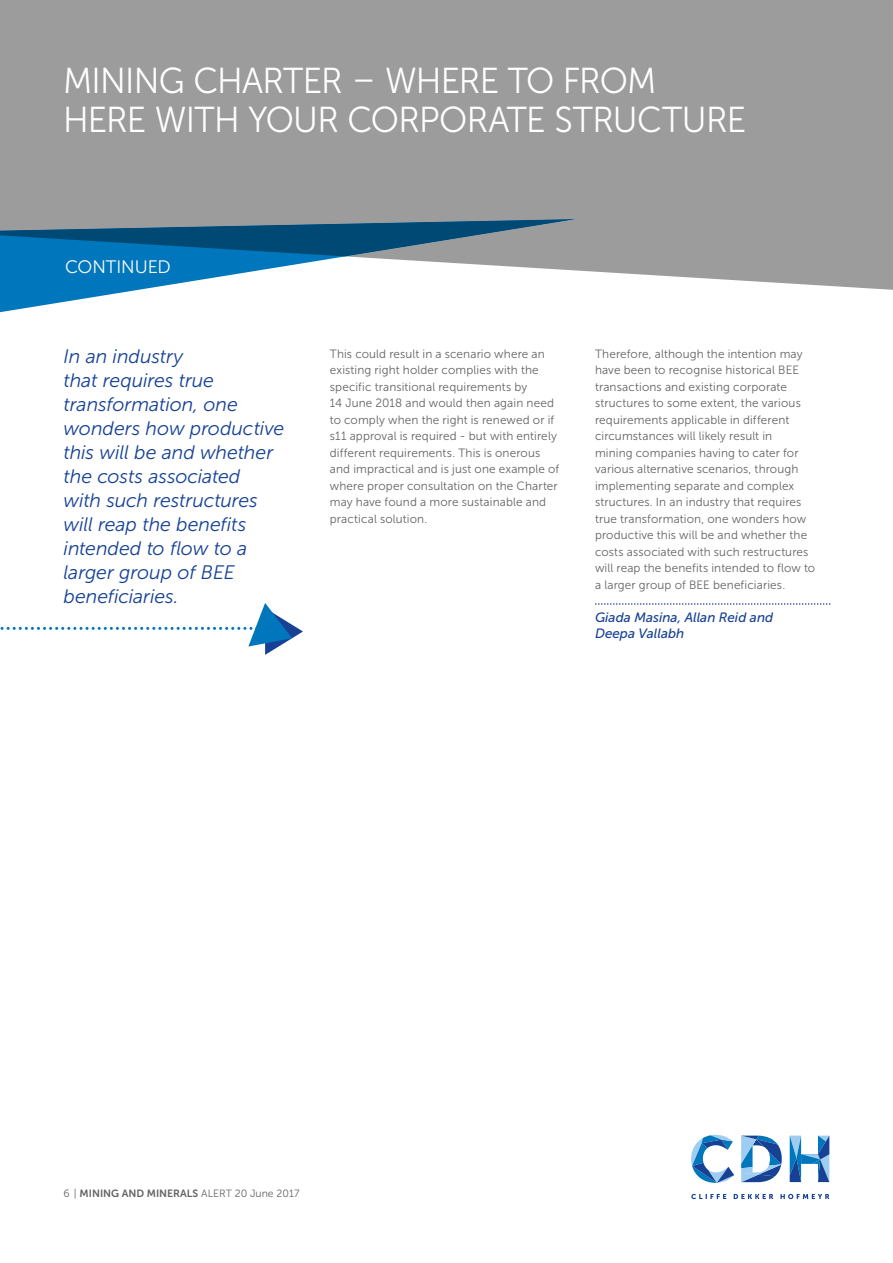
<style>
.page{position:relative;width:893px;height:1263px;background:#fff}
.page>*{position:absolute;margin:0;border:0;box-sizing:border-box;transform-origin:0 0}
.t1{font:36px/39px "Museo Sans 300";letter-spacing:-.02em;color:#fff;scale:.95 1}
.t2{font:italic 19.5px/24px "Museo Sans 300";letter-spacing:-.005em;color:#164194}
.t3{font:18px "Museo Sans 300";letter-spacing:-.005em;color:#fff}
.t4{font:italic 13.5px/16.2px "Museo Sans 500";color:#164194}
.t5{font:12px/16.5px "Museo Sans 300";letter-spacing:.01em;color:#646363}
.t6{font:10.5px "Museo Sans 300";color:#646363}
.s1{font-family:"Museo Sans 700"}
</style>
<div class="page">
<svg style="left:0;top:293px;width:119px;height:20px"></svg>
<svg style="left:0;top:0;width:892px;height:293px;background:#9da0a3"></svg>
<svg style="left:0;top:219px;width:576px;height:37px;background:#376e8f"></svg>
<svg style="left:789px;top:1136px;width:40px;height:46px"></svg>
<svg style="left:691px;top:1194px;width:138px;height:5px"></svg>
<svg style="left:691px;top:1135px;width:43px;height:48px"></svg>
<svg style="left:741px;top:1136px;width:40px;height:46px"></svg>
<svg style="left:0;top:603px;width:303px;height:52px"></svg>
<svg style="left:595px;top:603px;width:235px;height:2px"></svg>
<h1 class="t1" style="left:63px;top:65px;width:720px">MINING CHARTER – WHERE TO FROM<br>HERE WITH YOUR CORPORATE STRUCTURE</h1>
<h3 class="t3" style="left:65px;top:260px;width:107px">CONTINUED</h3>
<h2 class="t2" style="left:64px;top:346px;width:222px">In an industry<br>that requires true transformation, one wonders how productive this will be and whether the costs associated<br>with such restructures will reap the benefits intended to flow to a larger group of BEE beneficiaries.</h2>
<p class="t5" style="left:330px;top:346px;width:231px">This could result in a scenario where an existing right holder complies with the specific transitional requirements by<br>14 June 2018 and would then again need to comply when the right is renewed or if s11 approval is required - but with entirely different requirements. This is onerous and impractical and is just one example of where proper consultation on the Charter may have found a more sustainable and practical solution.</p>
<p class="t5" style="left:595px;top:346px;width:222px">Therefore, although the intention may have been to recognise historical BEE transactions and existing corporate structures to some extent, the various requirements applicable in different circumstances will likely result in<br>mining companies having to cater for various alternative scenarios, through implementing separate and complex structures. In an industry that requires true transformation, one wonders how productive this will be and whether the costs associated with such restructures will reap the benefits intended to flow to a larger group of BEE beneficiaries.</p>
<p class="t4" style="left:595px;top:610px;width:180px">Giada Masina, Allan Reid and<br>Deepa Vallabh</p>
<p class="t6" style="left:64px;top:1189px;width:237px">6 | <span class="s1">MINING AND MINERALS</span> ALERT 20 June 2017</p>
</div>
